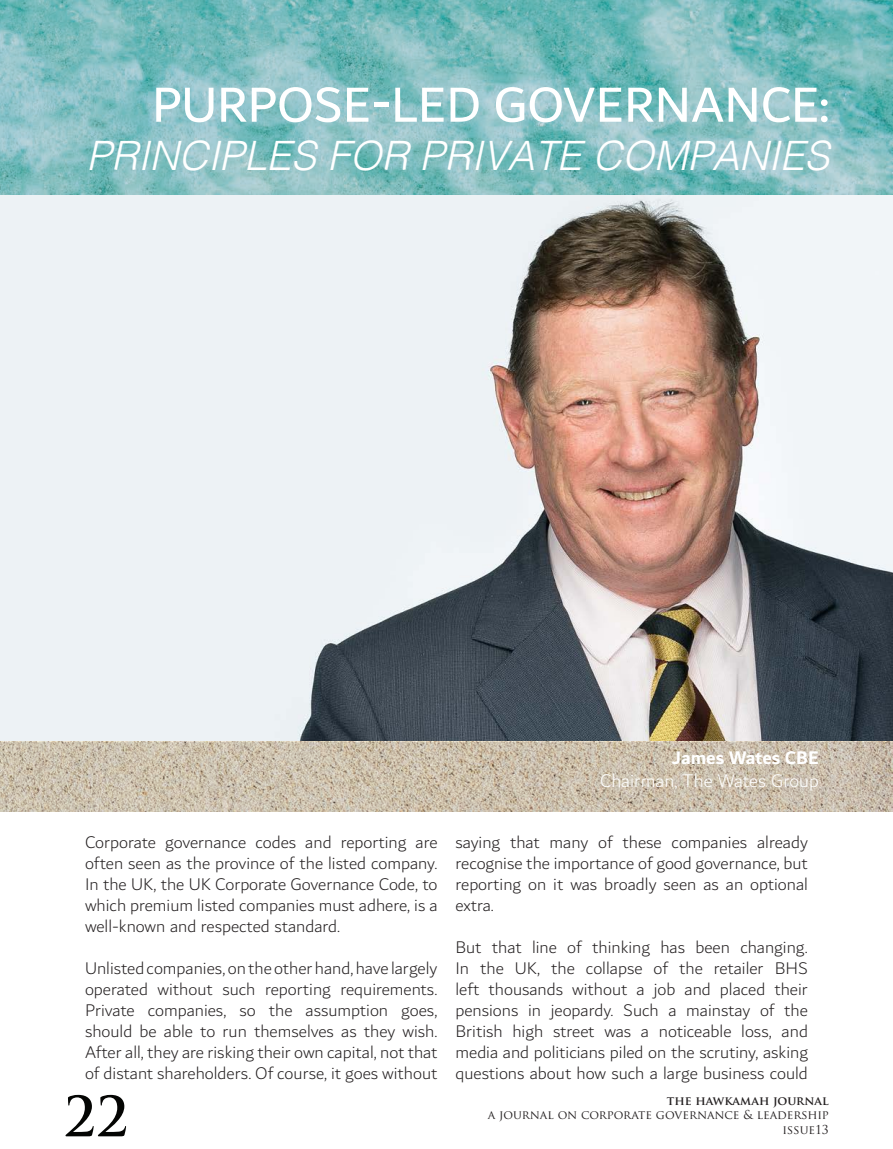
<style>
.page{position:relative;width:893px;height:1149px;background:#fff}
.page>*{position:absolute;margin:0;border:0;box-sizing:border-box;transform-origin:0 0}
.t1{font:700 54px "Trajan Pro";color:#040503}
.t2{font:52.5px "Dubai";color:#fff}
.t3{font:italic 300 40.5px "Helvetica";color:#fff}
.t4{font:300 19.5px "Dubai";color:#fff}
.t5{font:700 19.5px "Dubai";color:#fff}
.t6{font:300 18px/21px "Dubai";color:#231f20;text-align:justify}
.t7{font:12px "Trajan Pro";color:#231f20}
.t8{font:700 12px "Trajan Pro";color:#231f20}
</style>
<div class="page">
<img style="left:0;top:195px;width:893px;height:546px">
<svg style="left:0;top:0;width:893px;height:195px;background:#80bec0"></svg>
<svg style="left:0;top:741px;width:893px;height:70px;background:#c9bdaa"></svg>
<p class="t2" style="left:152px;top:73px;width:679px">PURPOSE-LED GOVERNANCE:</p>
<p class="t3" style="left:87px;top:121px;width:744px">PRINCIPLES FOR PRIVATE COMPANIES</p>
<p class="t6" style="left:85px;top:831px;width:354px">Corporate governance codes and reporting are often seen as the province of the listed company.<br>In the UK, the UK Corporate Governance Code, to which premium listed companies must adhere, is a well-known and respected standard.</p>
<p class="t6" style="left:85px;top:957px;width:354px">Unlisted companies, on the other hand, have largely operated without such reporting requirements.<br>Private companies, so the assumption goes, should be able to run themselves as they wish.<br>After all, they are risking their own capital, not that of distant shareholders. Of course, it goes without</p>
<p class="t1" style="left:63px;top:1082px;width:66px">22</p>
<p class="t5" style="left:672px;top:745px;width:148px">James Wates CBE</p>
<p class="t4" style="left:600px;top:765px;width:220px">Chairman, The Wates Group</p>
<p class="t6" style="left:455px;top:831px;width:354px">saying that many of these companies already recognise the importance of good governance, but reporting on it was broadly seen as an optional extra.</p>
<p class="t6" style="left:455px;top:936px;width:354px">But that line of thinking has been changing.<br>In the UK, the collapse of the retailer BHS left thousands without a job and placed their pensions in jeopardy. Such a mainstay of the British high street was a noticeable loss, and media and politicians piled on the scrutiny, asking questions about how such a large business could</p>
<p class="t8" style="left:667px;top:1092px;width:163px">THE HAWKAMAH JOURNAL</p>
<p class="t7" style="left:488px;top:1106px;width:343px">A JOURNAL ON CORPORATE GOVERNANCE &amp; LEADERSHIP</p>
<p class="t7" style="left:782px;top:1121px;width:48px">ISSUE13</p>
</div>
